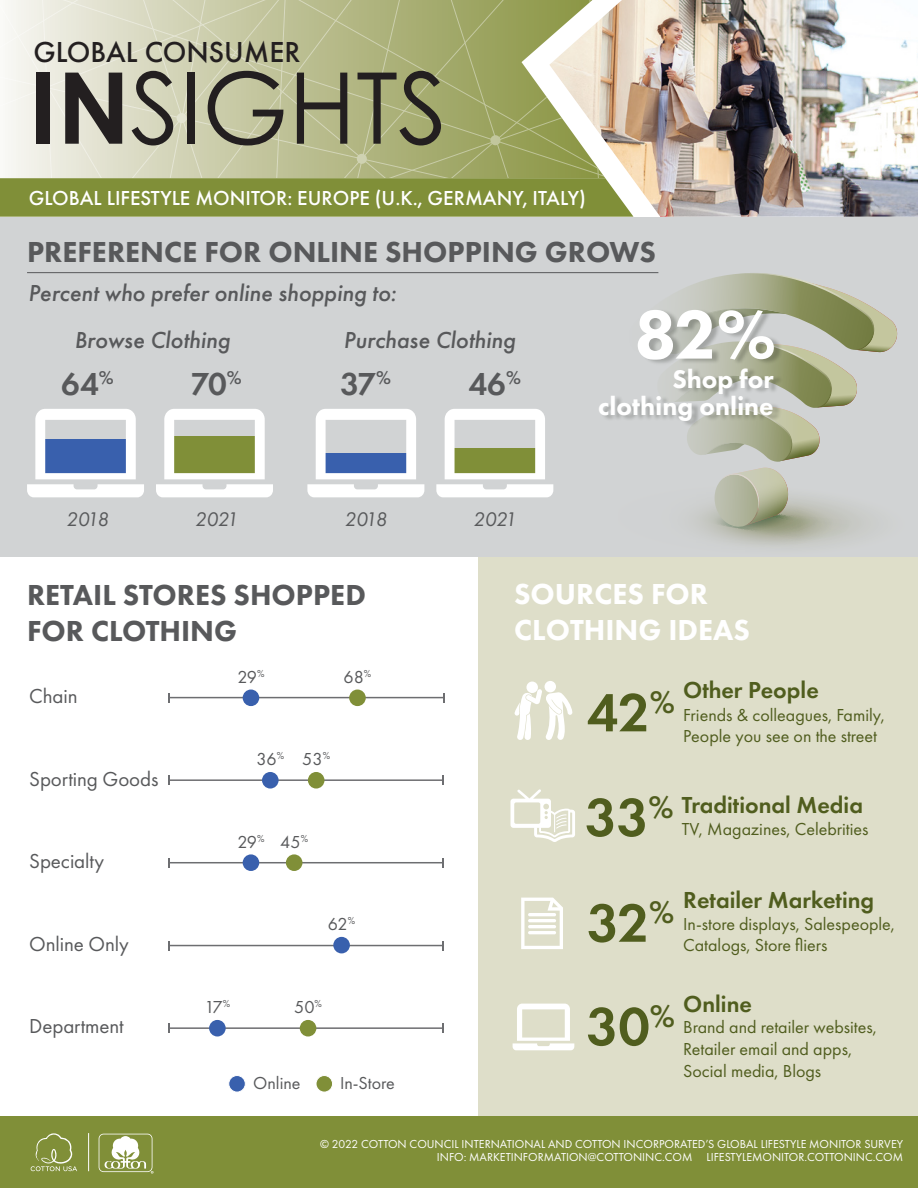
<style>
.page{position:relative;width:918px;height:1188px;background:#fff}
.page>*{position:absolute;margin:0;border:0;box-sizing:border-box;transform-origin:0 0}
.t1{font:99px "Century Gothic";color:#231f20}
.t2{font:800 71.4px "Futura PT";color:#fff}
.t3{font:600 55.8px/103.5px "Futura PT";color:#505d1e}
.t4{font:600 33px "Futura PT";letter-spacing:-.025em;color:#58595b}
.t5{font:800 30px/36px "Futura PT";color:#58595b}
.t6{font:800 30px/36px "Futura PT";color:#fff}
.t7{font:500 30px "Futura PT";color:#231f20}
.t8{font:800 26.4px/27.6px "Futura PT";color:#fff;text-align:right}
.t9{font:italic 500 24px/47.4px "Futura PT";color:#58595b}
.t10{font:600 24px "Futura PT";color:#505d1e}
.t11{font:500 21px "Futura PT";color:#fff}
.t12{font:21px "Futura PT";letter-spacing:-.005em;color:#58595b}
.t13{font:italic 20.4px "Futura PT";letter-spacing:-.05em;color:#58595b}
.t14{font:18px/21.6px "Futura PT";color:#505d1e}
.t15{font:18px "Futura PT";color:#58595b}
.t16{font:12px "Futura PT";color:#fff}
.s1{font-weight:700}
</style>
<div class="page">
<div style="left:0;top:217px;width:918px;height:340px;background:#d1d3d4"></div>
<svg style="left:307px;top:409px;width:117px;height:88px"></svg>
<svg style="left:436px;top:409px;width:117px;height:88px"></svg>
<svg style="left:799px;top:498px;width:67px;height:47px"></svg>
<svg style="left:799px;top:279px;width:75px;height:179px"></svg>
<svg style="left:607px;top:272px;width:192px;height:274px"></svg>
<div style="left:478px;top:557px;width:440px;height:559px;background:#dedec9"></div>
<img style="left:633px;top:0;width:285px;height:217px">
<svg style="left:0;top:0;width:633px;height:217px;background:#babe90"></svg>
<div style="left:0;top:1116px;width:918px;height:72px;background:#808f38"></div>
<svg style="left:31px;top:1133px;width:46px;height:38px"></svg>
<hr style="left:88px;top:1133px;width:1px;height:38px;background:#fff">
<svg style="left:99px;top:1134px;width:55px;height:40px"></svg>
<hr style="left:27px;top:272px;width:631px;height:1px;background:#58595b">
<svg style="left:513px;top:1004px;width:61px;height:46px"></svg>
<svg style="left:510px;top:789px;width:65px;height:53px"></svg>
<div style="left:526px;top:682px;width:12px;height:11px;background:#fff;border-radius:50%"></div>
<div style="left:544px;top:681px;width:12px;height:12px;background:#fff;border-radius:50%"></div>
<svg style="left:514px;top:689px;width:59px;height:51px"></svg>
<div style="left:316px;top:1076px;width:17px;height:16px;background:#808f38;border-radius:50%"></div>
<div style="left:316px;top:1075px;width:17px;height:17px;border:1px solid #fff;border-radius:50%"></div>
<div style="left:229px;top:1076px;width:16px;height:16px;background:#3960ad;border-radius:50%"></div>
<div style="left:228px;top:1075px;width:18px;height:17px;border:1px solid #fff;border-radius:50%"></div>
<svg style="left:521px;top:898px;width:42px;height:51px"></svg>
<hr style="left:528px;top:913px;width:28px;height:3px;background:#fff;border-radius:2px">
<hr style="left:528px;top:919px;width:28px;height:3px;background:#fff;border-radius:2px">
<hr style="left:528px;top:925px;width:28px;height:3px;background:#fff;border-radius:2px">
<hr style="left:528px;top:931px;width:28px;height:3px;background:#fff;border-radius:2px">
<hr style="left:169px;top:697px;width:275px;height:1px;background:#6d6e71">
<div style="left:349px;top:690px;width:17px;height:16px;background:#808f38;border-radius:50%"></div>
<div style="left:243px;top:690px;width:16px;height:16px;background:#3960ad;border-radius:50%"></div>
<hr style="left:169px;top:779px;width:274px;height:2px;background:#6d6e71">
<svg style="left:168px;top:775px;width:2px;height:10px"></svg>
<div style="left:308px;top:772px;width:16px;height:17px;background:#808f38;border-radius:50%"></div>
<div style="left:262px;top:772px;width:17px;height:17px;background:#3960ad;border-radius:50%"></div>
<hr style="left:169px;top:862px;width:274px;height:1px;background:#6d6e71">
<svg style="left:168px;top:858px;width:2px;height:10px"></svg>
<div style="left:286px;top:854px;width:16px;height:17px;background:#808f38;border-radius:50%"></div>
<div style="left:243px;top:854px;width:16px;height:17px;background:#3960ad;border-radius:50%"></div>
<hr style="left:169px;top:945px;width:274px;height:1px;background:#6d6e71">
<svg style="left:168px;top:941px;width:2px;height:9px"></svg>
<div style="left:333px;top:937px;width:17px;height:16px;background:#3960ad;border-radius:50%"></div>
<hr style="left:169px;top:1027px;width:274px;height:2px;background:#6d6e71">
<svg style="left:168px;top:1023px;width:2px;height:10px"></svg>
<img style="left:603px;top:296px;width:183px;height:134px">
<svg style="left:27px;top:409px;width:117px;height:88px"></svg>
<svg style="left:156px;top:409px;width:117px;height:88px"></svg>
<div style="left:300px;top:1020px;width:16px;height:17px;background:#808f38;border-radius:50%"></div>
<div style="left:209px;top:1020px;width:17px;height:17px;background:#3960ad;border-radius:50%"></div>
<h3 class="t7" style="left:33px;top:34px;width:269px">GLOBAL CONSUMER</h3>
<h1 class="t1" style="left:29px;top:39px;width:420px"><span class="s1">IN</span>SIGHTS</h1>
<p class="t11" style="left:29px;top:186px;width:559px">GLOBAL LIFESTYLE MONITOR: EUROPE (U.K., GERMANY, ITALY)</p>
<h3 class="t5" style="left:27px;top:233px;width:631px">PREFERENCE FOR ONLINE SHOPPING GROWS</h3>
<h3 class="t9" style="left:74px;top:269px;width:324px;text-indent:-46px">Percent who prefer online shopping to:<br>Browse Clothing</h3>
<h3 class="t9" style="left:344px;top:316px;width:174px">Purchase Clothing</h3>
<h3 class="t4" style="left:61px;top:363px;width:54px">64<sup>%</sup></h3>
<p class="t13" style="left:66px;top:508px;width:44px">2018</p>
<h3 class="t4" style="left:191px;top:363px;width:52px">70<sup>%</sup></h3>
<p class="t13" style="left:195px;top:508px;width:45px">2021</p>
<h3 class="t4" style="left:341px;top:363px;width:52px">37<sup>%</sup></h3>
<p class="t13" style="left:345px;top:508px;width:44px">2018</p>
<h3 class="t4" style="left:469px;top:363px;width:54px">46<sup>%</sup></h3>
<p class="t13" style="left:473px;top:508px;width:45px">2021</p>
<h2 class="t2" style="left:634px;top:290px;width:144px">82%</h2>
<h3 class="t8" style="left:598px;top:365px;width:177px">Shop for clothing online</h3>
<h3 class="t5" style="left:27px;top:576px;width:340px">RETAIL STORES SHOPPED<br>FOR CLOTHING</h3>
<p class="t12" style="left:29px;top:684px;width:50px">Chain</p>
<p class="t12" style="left:29px;top:766px;width:131px">Sporting Goods</p>
<p class="t12" style="left:29px;top:849px;width:76px">Specialty</p>
<p class="t12" style="left:29px;top:931px;width:101px">Online Only</p>
<p class="t12" style="left:29px;top:1014px;width:96px">Department</p>
<p class="t15" style="left:237px;top:666px;width:29px">29<sup>%</sup></p>
<p class="t15" style="left:344px;top:666px;width:29px">68<sup>%</sup></p>
<p class="t15" style="left:256px;top:749px;width:29px">36<sup>%</sup></p>
<p class="t15" style="left:302px;top:749px;width:29px">53<sup>%</sup></p>
<p class="t15" style="left:237px;top:831px;width:29px">29<sup>%</sup></p>
<p class="t15" style="left:280px;top:831px;width:29px">45<sup>%</sup></p>
<p class="t15" style="left:328px;top:913px;width:29px">62<sup>%</sup></p>
<p class="t15" style="left:204px;top:997px;width:27px">17<sup>%</sup></p>
<p class="t15" style="left:294px;top:997px;width:29px">50<sup>%</sup></p>
<p class="t15" style="left:253px;top:1072px;width:49px">Online</p>
<p class="t15" style="left:340px;top:1072px;width:56px">In-Store</p>
<h3 class="t6" style="left:514px;top:576px;width:237px">SOURCES FOR<br>CLOTHING IDEAS</h3>
<h3 class="t3" style="left:587px;top:660px;width:90px">42<sup>%</sup></h3>
<h3 class="t10" style="left:683px;top:675px;width:137px">Other People</h3>
<p class="t14" style="left:683px;top:704px;width:203px">Friends &amp; colleagues, Family,<br>People you see on the street</p>
<h3 class="t3" style="left:585px;top:765px;width:90px">33<sup>%</sup></h3>
<h3 class="t10" style="left:682px;top:790px;width:183px">Traditional Media</h3>
<p class="t14" style="left:682px;top:818px;width:188px">TV, Magazines, Celebrities</p>
<h3 class="t3" style="left:587px;top:871px;width:90px">32<sup>%<br></sup>30<sup>%</sup></h3>
<h3 class="t10" style="left:683px;top:885px;width:193px">Retailer Marketing</h3>
<p class="t14" style="left:683px;top:913px;width:213px">In-store displays, Salespeople,<br>Catalogs, Store fliers</p>
<h3 class="t10" style="left:683px;top:989px;width:70px">Online</h3>
<p class="t14" style="left:683px;top:1016px;width:195px">Brand and retailer websites,<br>Retailer email and apps,<br>Social media, Blogs</p>
<p class="t16" style="left:320px;top:1136px;width:584px">© 2022 COTTON COUNCIL INTERNATIONAL AND COTTON INCORPORATED’S GLOBAL LIFESTYLE MONITOR SURVEY</p>
<p class="t16" style="left:437px;top:1150px;width:468px">INFO: MARKETINFORMATION@COTTONINC.COM LIFESTYLEMONITOR.COTTONINC.COM</p>
</div>
